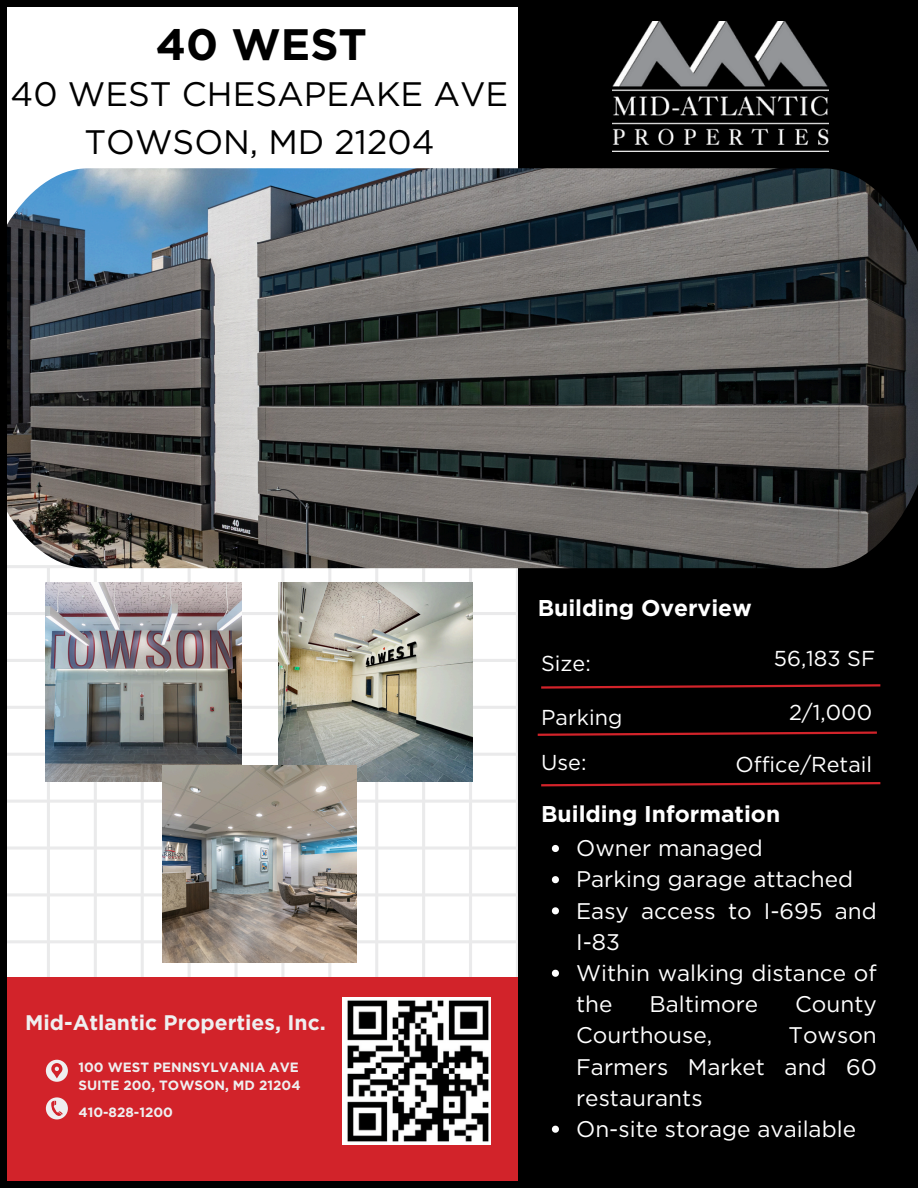
<style>
.page{position:relative;width:918px;height:1188px;background:#fff}
.page>*{position:absolute;margin:0;border:0;box-sizing:border-box;transform-origin:0 0}
.t1{font:700 43.95px "Gotham";color:#000}
.t2{font:33.9px/47.2px "Gotham";color:#000;text-align:center}
.t3{font:700 22.8px "Gotham";color:#fff}
.t4{font:22.65px/31.2px "Gotham";color:#fff}
.t5{font:21.6px "Gotham";color:#fff}
.t6{font:700 21.15px "Gotham";color:#efeff0}
.t7{font:700 13.5px/17.9px "Gotham";color:#efeff0}
</style>
<div class="page">
<svg style="left:7px;top:568px;width:511px;height:409px"></svg>
<div style="left:0;top:977px;width:541px;height:211px;background:#d2232a"></div>
<div style="left:518px;top:0;width:400px;height:1188px;background:#000"></div>
<img style="left:7px;top:168px;width:911px;height:400px">
<svg style="left:541px;top:684px;width:340px;height:5px"></svg>
<svg style="left:537px;top:731px;width:340px;height:5px"></svg>
<svg style="left:541px;top:782px;width:340px;height:5px"></svg>
<div style="left:46px;top:1060px;width:22px;height:22px;background:#efeff0;border-radius:50%"></div>
<svg style="left:51px;top:1063px;width:11px;height:15px"></svg>
<div style="left:46px;top:1097px;width:22px;height:22px;background:#efeff0;border-radius:50%"></div>
<svg style="left:51px;top:1101px;width:11px;height:15px"></svg>
<img style="left:613px;top:21px;width:216px;height:131px">
<img style="left:46px;top:583px;width:196px;height:199px">
<div style="left:0;top:0;width:7px;height:1188px;background:#000"></div>
<div style="left:0;top:0;width:744px;height:7px;background:#000"></div>
<div style="left:0;top:1181px;width:748px;height:7px;background:#000"></div>
<img style="left:279px;top:583px;width:193px;height:199px">
<img style="left:162px;top:765px;width:195px;height:197px">
<svg style="left:552px;top:845px;width:7px;height:7px"></svg>
<svg style="left:552px;top:876px;width:7px;height:7px"></svg>
<svg style="left:552px;top:907px;width:7px;height:7px"></svg>
<svg style="left:552px;top:970px;width:7px;height:7px"></svg>
<svg style="left:552px;top:1126px;width:7px;height:7px"></svg>
<img style="left:343px;top:997px;width:147px;height:147px">
<h5 class="t1" style="left:156px;top:18px;width:213px">40 WEST</h5>
<h5 class="t2" style="left:11px;top:71px;width:499px">40 WEST CHESAPEAKE AVE<br>TOWSON, MD 21204</h5>
<h5 class="t6" style="left:25px;top:1010px;width:302px">Mid-Atlantic Properties, Inc.</h5>
<p class="t7" style="left:78px;top:1058px;width:224px">100 WEST PENNSYLVANIA AVE<br>SUITE 200, TOWSON, MD 21204</p>
<p class="t7" style="left:78px;top:1104px;width:96px">410-828-1200</p>
<h4 class="t3" style="left:538px;top:594px;width:216px">Building Overview</h4>
<p class="t5" style="left:774px;top:646px;width:103px">56,183 SF</p>
<p class="t5" style="left:789px;top:699px;width:85px">2/1,000</p>
<h4 class="t5" style="left:735px;top:751px;width:138px">Office/Retail</h4>
<p class="t5" style="left:541px;top:650px;width:51px">Size:</p>
<p class="t5" style="left:541px;top:704px;width:83px">Parking</p>
<p class="t5" style="left:541px;top:749px;width:47px">Use:</p>
<p class="t3" style="left:541px;top:801px;width:241px">Building Information</p>
<p class="t4" style="left:576px;top:833px;width:188px">Owner managed</p>
<p class="t4" style="left:576px;top:864px;width:278px">Parking garage attached</p>
<p class="t4" style="left:576px;top:895px;width:302px">Easy access to I-695 and<br>I-83</p>
<h1 class="t4" style="left:576px;top:957px;width:302px">Within walking distance of the</h1>
<h1 class="t4" style="left:649px;top:988px;width:110px">Baltimore</h1>
<h1 class="t4" style="left:795px;top:988px;width:83px">County</h1>
<h1 class="t4" style="left:576px;top:1020px;width:138px">Courthouse,</h1>
<h1 class="t4" style="left:576px;top:1020px;width:302px;text-align:justify;text-indent:212px">Towson Farmers Market and 60 restaurants</h1>
<h2 class="t4" style="left:576px;top:1113px;width:281px">On-site storage available</h2>
</div>
